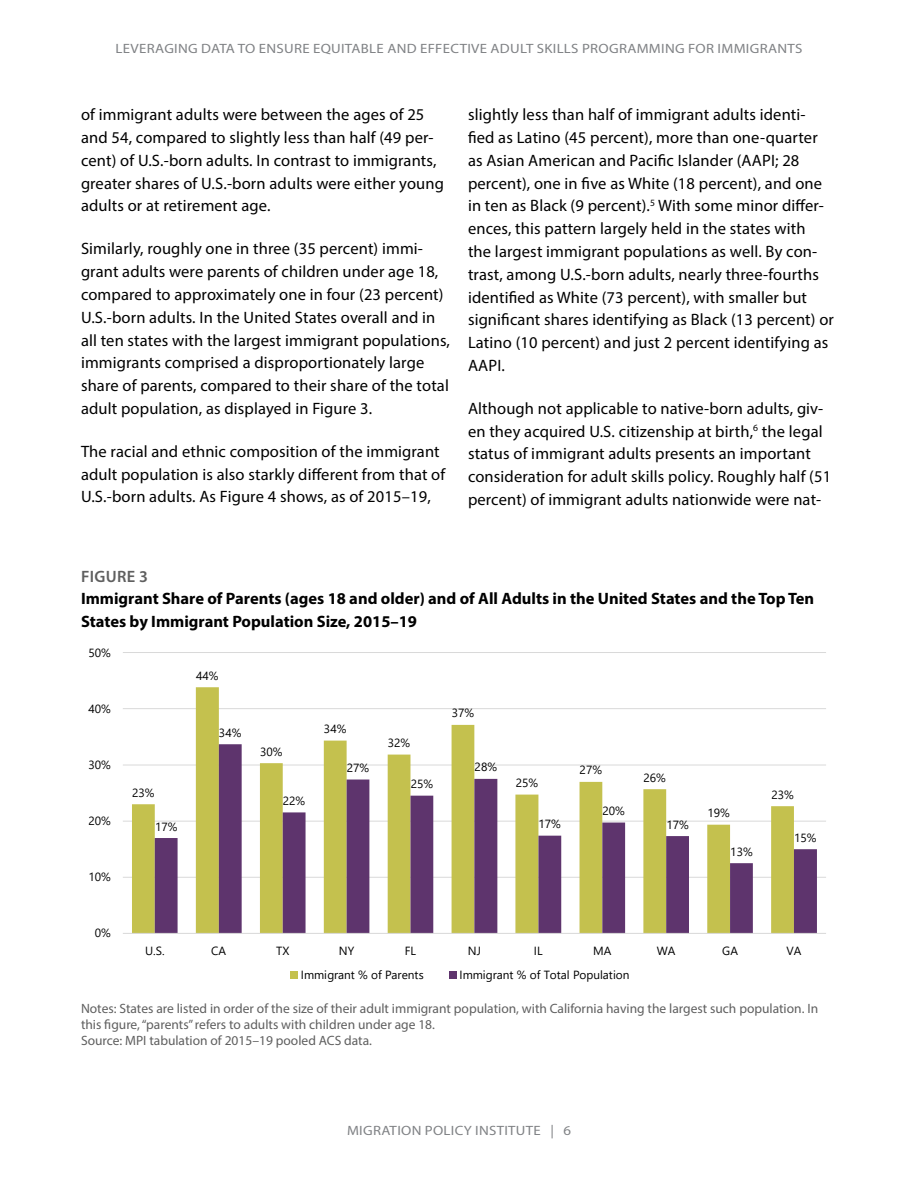
<style>
.page{position:relative;width:918px;height:1188px;background:#fff}
.page>*{position:absolute;margin:0;border:0;box-sizing:border-box;transform-origin:0 0}
.Body_1_15{font:16.5px/22.8px "Myriad Pro";letter-spacing:.01em;color:#000}
.Figure_Number___Title{font:700 16.5px/22.8px "Myriad Pro";color:#000}
.t1{font:600 16.5px "Myriad Pro";letter-spacing:.02em;color:#5f5f5f}
.Figure_Notes_Sources{font:13.5px/16.2px "Myriad Pro";color:#5f5f5f}
.t2{font:13.5px "Myriad Pro";letter-spacing:.02em;color:#808285;scale:1.1 1}
.t3{font:11.85px "Segoe UI";color:#000}
</style>
<div class="page">
<hr style="left:123px;top:877px;width:703px;height:1px;background:#d9d9d9">
<hr style="left:123px;top:821px;width:703px;height:1px;background:#d9d9d9">
<hr style="left:123px;top:765px;width:703px;height:1px;background:#d9d9d9">
<hr style="left:123px;top:708px;width:703px;height:1px;background:#d9d9d9">
<hr style="left:123px;top:652px;width:703px;height:1px;background:#d9d9d9">
<svg style="left:132px;top:687px;width:343px;height:246px"></svg>
<svg style="left:155px;top:744px;width:662px;height:189px"></svg>
<hr style="left:123px;top:933px;width:703px;height:1px;background:#d9d9d9">
<div style="left:291px;top:971px;width:7px;height:7px;background:#c4c14e"></div>
<div style="left:449px;top:971px;width:7px;height:7px;background:#5e346d"></div>
<p class="t2" style="left:116px;top:40px;width:626px">LEVERAGING DATA TO ENSURE EQUITABLE AND EFFECTIVE ADULT SKILLS PROGRAMMING FOR IMMIGRANTS</p>
<p class="Body_1_15" style="left:81px;top:103px;width:364px">of immigrant adults were between the ages of 25 and 54, compared to slightly less than half (49 per&shy;cent) of U.S.-born adults. In contrast to immigrants, greater shares of U.S.-born adults were either young adults or at retirement age.</p>
<p class="Body_1_15" style="left:81px;top:237px;width:371px">Similarly, roughly one in three (35 percent) immi&shy;grant adults were parents of children under age 18, compared to approximately one in four (23 percent)<br>U.S.-born adults. In the United States overall and in all ten states with the largest immigrant populations, immigrants comprised a disproportionately large share of parents, compared to their share of the total adult population, as displayed in Figure 3.</p>
<p class="Body_1_15" style="left:81px;top:440px;width:366px">The racial and ethnic composition of the immigrant adult population is also starkly different from that of<br>U.S.-born adults. As Figure 4 shows, as of 2015–19,</p>
<p class="Body_1_15" style="left:468px;top:103px;width:367px">slightly less than half of immigrant adults identi&shy;fied as Latino (45 percent), more than one-quarter as Asian American and Pacific Islander (AAPI; 28 percent), one in five as White (18 percent), and one in ten as Black (9 percent).<sup>5</sup> With some minor differ&shy;ences, this pattern largely held in the states with<br>the largest immigrant populations as well. By con&shy;trast, among U.S.-born adults, nearly three-fourths identified as White (73 percent), with smaller but significant shares identifying as Black (13 percent) or Latino (10 percent) and just 2 percent identifying as AAPI.</p>
<p class="Body_1_15" style="left:468px;top:397px;width:365px">Although not applicable to native-born adults, giv&shy;en they acquired U.S. citizenship at birth,<sup>6</sup> the legal status of immigrant adults presents an important consideration for adult skills policy. Roughly half (51 percent) of immigrant adults nationwide were nat-</p>
<p class="t1" style="left:81px;top:566px;width:68px">FIGURE 3</p>
<p class="Figure_Number___Title" style="left:81px;top:587px;width:735px">Immigrant Share of Parents (ages 18 and older) and of All Adults in the United States and the Top Ten<br>States by Immigrant Population Size, 2015–19</p>
<p class="t3" style="left:88px;top:641px;width:24px">50%</p>
<p class="t3" style="left:88px;top:697px;width:24px">40%</p>
<p class="t3" style="left:88px;top:753px;width:24px">30%</p>
<p class="t3" style="left:88px;top:810px;width:24px">20%</p>
<p class="t3" style="left:88px;top:866px;width:24px">10%</p>
<p class="t3" style="left:95px;top:922px;width:18px">0%</p>
<p class="t3" style="left:196px;top:664px;width:24px">44%</p>
<p class="t3" style="left:219px;top:721px;width:24px">34%</p>
<p class="t3" style="left:132px;top:781px;width:24px">23%</p>
<p class="t3" style="left:155px;top:815px;width:24px">17%</p>
<p class="t3" style="left:260px;top:741px;width:24px">30%</p>
<p class="t3" style="left:283px;top:790px;width:24px">22%</p>
<p class="t3" style="left:324px;top:718px;width:24px">34%</p>
<p class="t3" style="left:347px;top:757px;width:24px">27%</p>
<p class="t3" style="left:388px;top:732px;width:24px">32%</p>
<p class="t3" style="left:411px;top:773px;width:24px">25%</p>
<p class="t3" style="left:452px;top:702px;width:24px">37%</p>
<p class="t3" style="left:475px;top:756px;width:24px">28%</p>
<p class="t3" style="left:516px;top:772px;width:24px">25%</p>
<p class="t3" style="left:539px;top:813px;width:24px">17%</p>
<p class="t3" style="left:580px;top:759px;width:24px">27%</p>
<p class="t3" style="left:602px;top:800px;width:24px">20%</p>
<p class="t3" style="left:644px;top:766px;width:24px">26%</p>
<p class="t3" style="left:666px;top:813px;width:24px">17%</p>
<p class="t3" style="left:707px;top:802px;width:24px">19%</p>
<p class="t3" style="left:730px;top:840px;width:24px">13%</p>
<p class="t3" style="left:771px;top:783px;width:24px">23%</p>
<p class="t3" style="left:794px;top:826px;width:24px">15%</p>
<p class="t3" style="left:145px;top:939px;width:21px">U.S.</p>
<p class="t3" style="left:211px;top:939px;width:16px">CA</p>
<p class="t3" style="left:276px;top:939px;width:15px">TX</p>
<p class="t3" style="left:339px;top:939px;width:17px">NY</p>
<p class="t3" style="left:405px;top:939px;width:13px">FL</p>
<p class="t3" style="left:468px;top:939px;width:15px">NJ</p>
<p class="t3" style="left:534px;top:939px;width:10px">IL</p>
<p class="t3" style="left:593px;top:939px;width:20px">MA</p>
<p class="t3" style="left:657px;top:939px;width:20px">WA</p>
<p class="t3" style="left:722px;top:939px;width:17px">GA</p>
<p class="t3" style="left:787px;top:939px;width:16px">VA</p>
<p class="t3" style="left:301px;top:963px;width:124px">Immigrant % of Parents</p>
<p class="t3" style="left:460px;top:963px;width:171px">Immigrant % of Total Population</p>
<p class="Figure_Notes_Sources" style="left:81px;top:1000px;width:739px">Notes: States are listed in order of the size of their adult immigrant population, with California having the largest such population. In this figure, “parents” refers to adults with children under age 18.</p>
<p class="Figure_Notes_Sources" style="left:81px;top:1033px;width:293px">Source: MPI tabulation of 2015–19 pooled ACS data.</p>
<p class="t2" style="left:347px;top:1122px;width:205px">MIGRATION POLICY INSTITUTE | 6</p>
</div>
